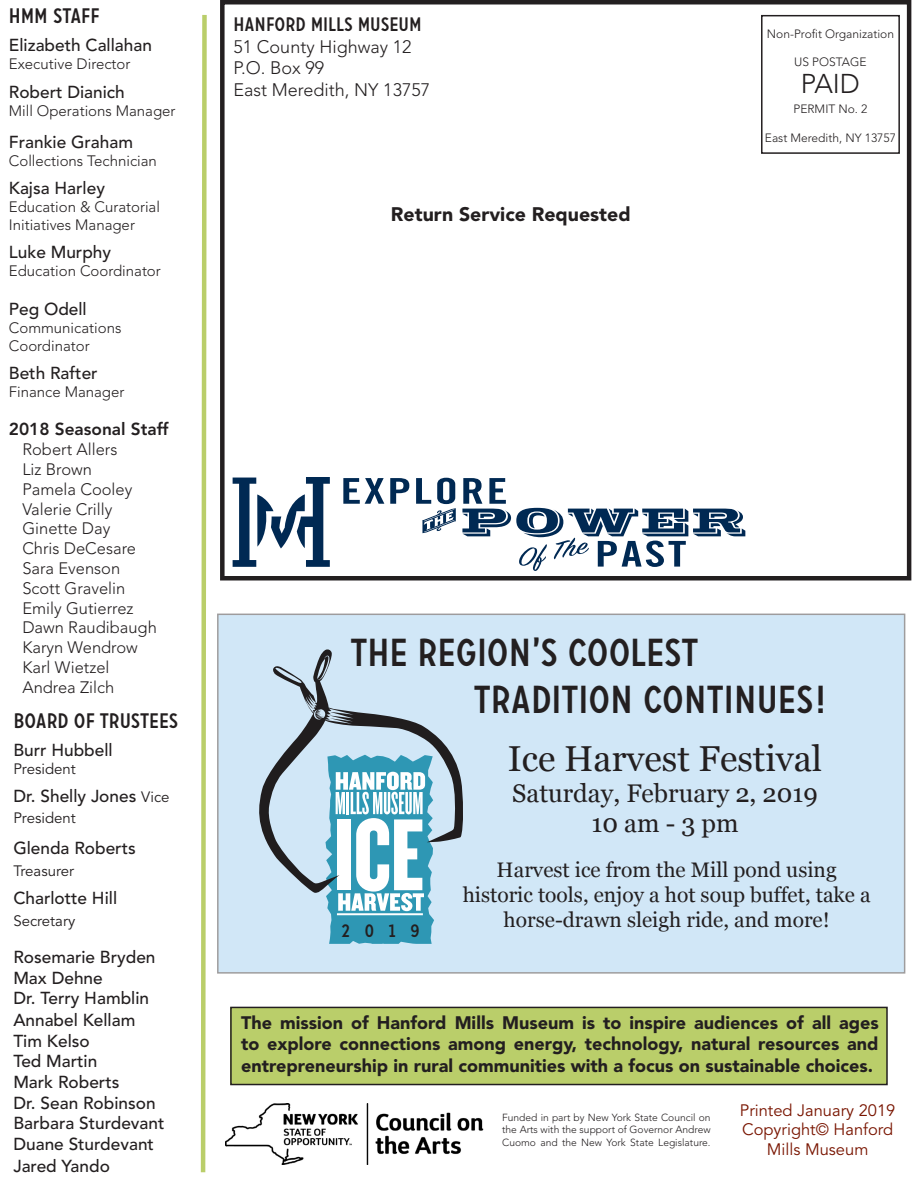
<style>
.page{position:relative;width:918px;height:1188px;background:#fff}
.page>*{position:absolute;margin:0;border:0;box-sizing:border-box;transform-origin:0 0}
.t1{font:39px "Carrosserie";color:#231f20}
.t2{font:36px "Georgia";color:#231f20}
.t3{font:300 27px "Avenir LT Std";color:#231f20}
.t4{font:25.5px "Georgia";color:#231f20}
.t5{font:21px "Georgia";color:#231f20}
.t6{font:21px "Carrosserie";color:#231f20}
.t7{font:900 19.5px "Avenir LT Std";color:#231f20}
.t8{font:19.5px "Carrosserie";color:#231f20}
.t9{font:900 18px/21.6px "Avenir LT Std";color:#231f20;text-align:justify}
.t10{font:300 18px "Avenir LT Std";color:#231f20}
.t11{font:18px "Carrosserie";color:#231f20}
.t12{font:500 17.25px "Avenir LT Std";color:#231f20}
.t13{font:800 17.25px "Avenir LT Std";color:#231f20}
.t14{font:300 16.5px "Avenir LT Std";color:#231f20}
.t15{font:16.5px/19.8px "Avenir LT Std";color:#791500;text-align:center}
.t16{font:300 15px/18px "Avenir LT Std";color:#231f20}
.t17{font:15px "Avenir LT Std";color:#231f20}
.t18{font:300 12px "Avenir LT Std";color:#231f20}
.t19{font:300 10.2px/12.3px "Avenir LT Std";color:#231f20;text-align:justify}
.s1{font-weight:400;font-size:15px}
</style>
<div class="page">
<div style="left:220px;top:0;width:691px;height:580px;border:4px solid #231f20"></div>
<div style="left:231px;top:1007px;width:656px;height:78px;background:#bace6a"></div>
<div style="left:230px;top:1007px;width:658px;height:78px;border:2px solid #231f20"></div>
<div style="left:241px;top:1015px;width:638px;height:68px;background:#bace6a"></div>
<div style="left:761px;top:15px;width:139px;height:139px;border:2px solid #231f20"></div>
<svg style="left:233px;top:478px;width:97px;height:89px"></svg>
<svg style="left:343px;top:478px;width:41px;height:26px"></svg>
<svg style="left:390px;top:478px;width:19px;height:26px"></svg>
<svg style="left:416px;top:478px;width:40px;height:55px"></svg>
<svg style="left:462px;top:478px;width:283px;height:93px"></svg>
<img style="left:226px;top:1104px;width:258px;height:60px">
<svg style="left:200px;top:15px;width:7px;height:1158px"></svg>
<div style="left:218px;top:614px;width:687px;height:359px;background:#d1e7f7"></div>
<svg style="left:259px;top:649px;width:204px;height:244px"></svg>
<svg style="left:326px;top:755px;width:108px;height:189px;background:#86c2d3"></svg>
<hr style="left:337px;top:913px;width:86px;height:2px;background:#fff">
<p class="t6" style="left:9px;top:3px;width:92px">HMM STAFF</p>
<p class="t12" style="left:9px;top:35px;width:145px">Elizabeth Callahan</p>
<p class="t16" style="left:9px;top:55px;width:123px">Executive Director</p>
<p class="t12" style="left:9px;top:82px;width:117px">Robert Dianich</p>
<p class="t16" style="left:9px;top:102px;width:168px">Mill Operations Manager</p>
<p class="t12" style="left:9px;top:132px;width:126px">Frankie Graham</p>
<p class="t16" style="left:9px;top:152px;width:150px">Collections Technician</p>
<p class="t12" style="left:9px;top:178px;width:98px">Kajsa Harley</p>
<p class="t16" style="left:9px;top:198px;width:153px">Education &amp; Curatorial<br>Initiatives Manager</p>
<p class="t12" style="left:9px;top:242px;width:104px">Luke Murphy</p>
<p class="t16" style="left:9px;top:262px;width:154px">Education Coordinator</p>
<p class="t12" style="left:9px;top:299px;width:79px">Peg Odell</p>
<p class="t16" style="left:9px;top:319px;width:114px">Communications<br>Coordinator</p>
<p class="t12" style="left:9px;top:363px;width:90px">Beth Rafter</p>
<p class="t16" style="left:9px;top:383px;width:117px">Finance Manager</p>
<p class="t13" style="left:9px;top:419px;width:161px">2018 Seasonal Staff</p>
<p class="t14" style="left:22px;top:440px;width:97px">Robert Allers</p>
<p class="t14" style="left:22px;top:460px;width:71px">Liz Brown</p>
<p class="t14" style="left:22px;top:479px;width:112px">Pamela Cooley</p>
<p class="t14" style="left:22px;top:499px;width:92px">Valerie Crilly</p>
<p class="t14" style="left:22px;top:519px;width:90px">Ginette Day</p>
<p class="t14" style="left:22px;top:539px;width:115px">Chris DeCesare</p>
<p class="t14" style="left:22px;top:559px;width:99px">Sara Evenson</p>
<p class="t14" style="left:22px;top:578px;width:104px">Scott Gravelin</p>
<p class="t14" style="left:22px;top:598px;width:113px">Emily Gutierrez</p>
<p class="t14" style="left:22px;top:618px;width:136px">Dawn Raudibaugh</p>
<p class="t14" style="left:22px;top:638px;width:117px">Karyn Wendrow</p>
<p class="t14" style="left:22px;top:658px;width:89px">Karl Wietzel</p>
<p class="t14" style="left:22px;top:677px;width:93px">Andrea Zilch</p>
<p class="t6" style="left:13px;top:707px;width:166px">BOARD OF TRUSTEES</p>
<p class="t12" style="left:13px;top:740px;width:101px">Burr Hubbell</p>
<p class="t17" style="left:13px;top:760px;width:64px">President</p>
<p class="t12" style="left:13px;top:786px;width:158px">Dr. Shelly Jones <span class="s1">Vice</span></p>
<p class="t17" style="left:13px;top:810px;width:64px">President</p>
<p class="t12" style="left:13px;top:838px;width:124px">Glenda Roberts</p>
<p class="t17" style="left:13px;top:862px;width:62px">Treasurer</p>
<p class="t12" style="left:13px;top:889px;width:105px">Charlotte Hill</p>
<p class="t17" style="left:13px;top:912px;width:63px">Secretary</p>
<p class="t12" style="left:13px;top:947px;width:144px">Rosemarie Bryden</p>
<p class="t12" style="left:13px;top:968px;width:91px">Max Dehne</p>
<p class="t12" style="left:13px;top:988px;width:137px">Dr. Terry Hamblin</p>
<p class="t12" style="left:13px;top:1010px;width:124px">Annabel Kellam</p>
<p class="t12" style="left:13px;top:1031px;width:78px">Tim Kelso</p>
<p class="t12" style="left:13px;top:1051px;width:85px">Ted Martin</p>
<p class="t12" style="left:13px;top:1072px;width:108px">Mark Roberts</p>
<p class="t12" style="left:13px;top:1093px;width:144px">Dr. Sean Robinson</p>
<p class="t12" style="left:13px;top:1114px;width:153px">Barbara Sturdevant</p>
<p class="t12" style="left:13px;top:1134px;width:142px">Duane Sturdevant</p>
<p class="t12" style="left:13px;top:1156px;width:98px">Jared Yando</p>
<p class="t8" style="left:234px;top:12px;width:190px">HANFORD MILLS MUSEUM</p>
<p class="t10" style="left:234px;top:36px;width:179px">51 County Highway 12</p>
<p class="t10" style="left:234px;top:57px;width:92px">P.O. Box 99</p>
<p class="t10" style="left:234px;top:79px;width:198px">East Meredith, NY 13757</p>
<p class="t7" style="left:391px;top:202px;width:241px">Return Service Requested</p>
<p class="t18" style="left:767px;top:26px;width:129px">Non-Profit Organization</p>
<p class="t18" style="left:794px;top:55px;width:74px">US POSTAGE</p>
<p class="t3" style="left:801px;top:68px;width:61px">PAID</p>
<p class="t18" style="left:794px;top:102px;width:75px">PERMIT No. 2</p>
<p class="t18" style="left:765px;top:131px;width:133px">East Meredith, NY 13757</p>
<p class="t1" style="left:350px;top:628px;width:350px">THE REGION’S COOLEST</p>
<p class="t1" style="left:474px;top:675px;width:353px">TRADITION CONTINUES!</p>
<p class="t2" style="left:508px;top:737px;width:316px">Ice Harvest Festival</p>
<p class="t4" style="left:512px;top:777px;width:307px">Saturday, February 2, 2019</p>
<p class="t4" style="left:592px;top:808px;width:149px">10 am - 3 pm</p>
<p class="t5" style="left:497px;top:857px;width:342px">Harvest ice from the Mill pond using</p>
<p class="t5" style="left:463px;top:882px;width:409px">historic tools, enjoy a hot soup buffet, take a</p>
<p class="t5" style="left:504px;top:907px;width:328px">horse-drawn sleigh ride, and more!</p>
<p class="t11" style="left:342px;top:919px;width:80px">2019</p>
<p class="t9" style="left:241px;top:1012px;width:639px">The mission of Hanford Mills Museum is to inspire audiences of all ages to explore connections among energy, technology, natural resources and entrepreneurship in rural communities with a focus on sustainable choices.</p>
<p class="t19" style="left:502px;top:1111px;width:210px">Funded in part by New York State Council on the Arts with the support of Governor Andrew Cuomo and the New York State Legislature.</p>
<p class="t15" style="left:740px;top:1101px;width:157px">Printed January 2019<br>Copyright© Hanford<br>Mills Museum</p>
</div>
